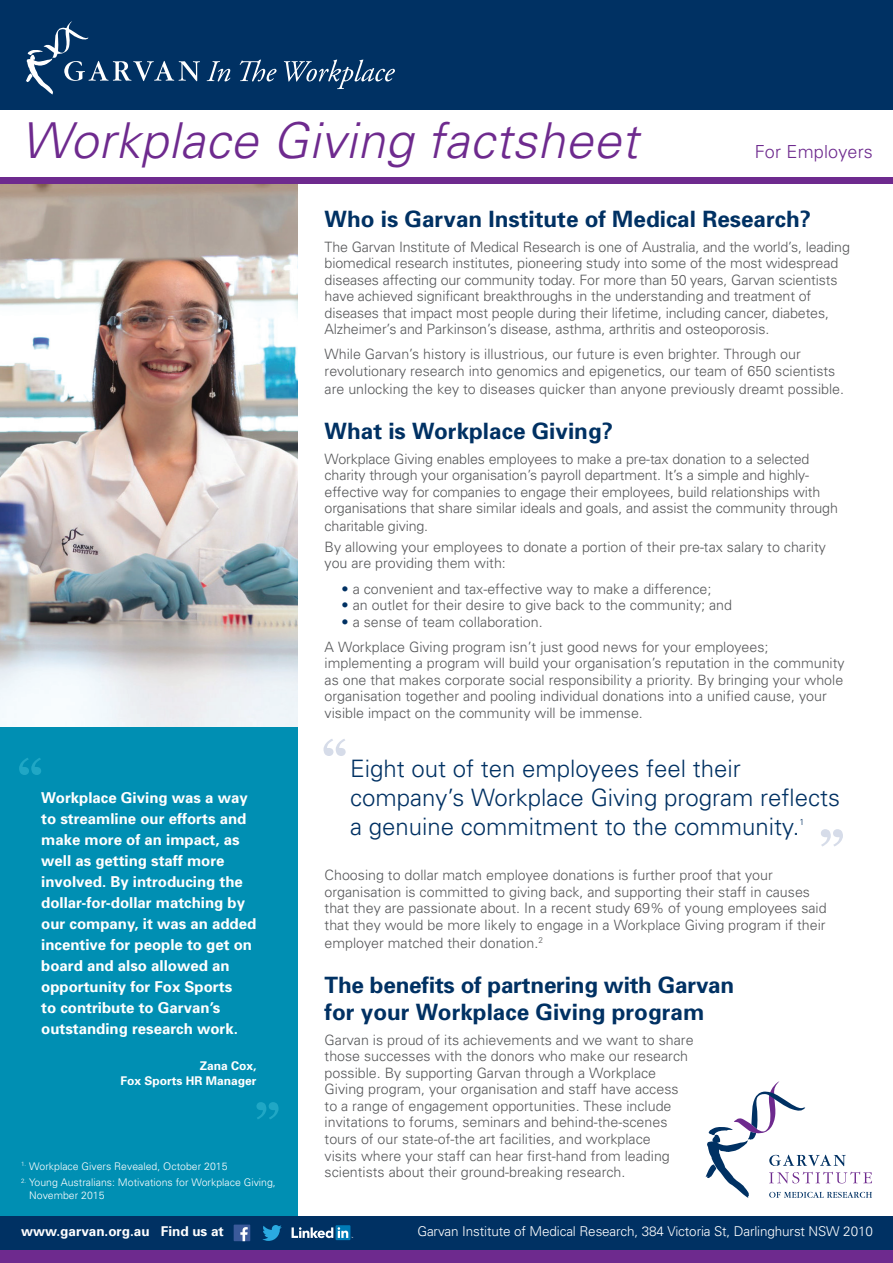
<style>
.page{position:relative;width:893px;height:1263px;background:#fff}
.page>*{position:absolute;margin:0;border:0;box-sizing:border-box;transform-origin:0 0}
.t1{font:italic 300 49.5px "Univers";letter-spacing:.01em;color:#6e2a8e}
.t2{font:300 24px/28.8px "Univers";color:#003163}
.t3{font:700 22.5px/27px "Univers";color:#003163}
.t4{font:300 18px "Univers";letter-spacing:.01em;color:#6e2a8e}
.t5{font:700 15px/21px "Univers";color:#fff}
.t6{font:300 14.25px/16.5px "Univers";color:#57585a}
.t7{font:300 13.5px "Univers";letter-spacing:-.01em;color:#fff}
.t8{font:700 13.5px "Univers";color:#fff}
.t9{font:700 12px/15px "Univers";color:#fff;text-align:right}
.t10{font:300 10.5px/12.6px "Univers";color:#fff}
.t11{font:300 8.7px "Univers";color:#003163}
.s1{color:#003163}
</style>
<div class="page">
<div style="left:0;top:1216px;width:893px;height:47px;background:#003163"></div>
<div style="left:0;top:1250px;width:893px;height:13px;background:#6e2a8e"></div>
<div style="left:234px;top:1224px;width:16px;height:17px;background:#3b5a9a"></div>
<svg style="left:240px;top:1227px;width:8px;height:14px"></svg>
<div style="left:336px;top:1225px;width:14px;height:15px;background:#007bb6"></div>
<svg style="left:292px;top:1227px;width:61px;height:11px"></svg>
<svg style="left:262px;top:1225px;width:20px;height:16px"></svg>
<svg style="left:706px;top:1081px;width:166px;height:117px"></svg>
<img style="left:0;top:184px;width:298px;height:544px">
<div style="left:0;top:728px;width:298px;height:488px;background:#008fb3"></div>
<div style="left:0;top:0;width:893px;height:110px;background:#003163"></div>
<svg style="left:26px;top:21px;width:174px;height:73px"></svg>
<svg style="left:207px;top:61px;width:23px;height:20px"></svg>
<svg style="left:240px;top:60px;width:37px;height:21px"></svg>
<svg style="left:284px;top:60px;width:111px;height:29px"></svg>
<svg style="left:323px;top:739px;width:23px;height:17px"></svg>
<svg style="left:821px;top:829px;width:22px;height:17px"></svg>
<svg style="left:19px;top:758px;width:22px;height:17px"></svg>
<svg style="left:256px;top:1102px;width:23px;height:17px"></svg>
<div style="left:0;top:177px;width:893px;height:7px;background:#6e2a8e"></div>
<h1 class="t1" style="left:21px;top:111px;width:618px">Workplace Giving factsheet</h1>
<p class="t4" style="left:755px;top:141px;width:120px">For Employers</p>
<p class="t5" style="left:41px;top:786px;width:217px">Workplace Giving was a way to streamline our efforts and make more of an impact, as well as getting staff more involved. By introducing the dollar-for-dollar matching by our company, it was an added incentive for people to get on board and also allowed an opportunity for Fox Sports<br>to contribute to Garvan’s outstanding research work.</p>
<p class="t9" style="left:120px;top:1058px;width:138px">Zana Cox,<br>Fox Sports HR Manager</p>
<p class="t10" style="left:21px;top:1159px;width:208px"><sup>1.</sup> Workplace Givers Revealed, October 2015</p>
<p class="t10" style="left:29px;top:1176px;width:248px;text-indent:-8px"><sup>2.</sup> Young Australians: Motivations for Workplace Giving,<br>November 2015</p>
<h3 class="t3" style="left:325px;top:204px;width:488px">Who is Garvan Institute of Medical Research?</h3>
<p class="t6" style="left:325px;top:238px;width:527px">The Garvan Institute of Medical Research is one of Australia, and the world’s, leading biomedical research institutes, pioneering study into some of the most widespread diseases affecting our community today. For more than 50 years, Garvan scientists have achieved significant breakthroughs in the understanding and treatment of diseases that impact most people during their lifetime, including cancer, diabetes, Alzheimer’s and Parkinson’s disease, asthma, arthritis and osteoporosis.</p>
<p class="t6" style="left:325px;top:345px;width:512px">While Garvan’s history is illustrious, our future is even brighter. Through our revolutionary research into genomics and epigenetics, our team of 650 scientists</p>
<p class="t6" style="left:325px;top:380px;width:521px">are unlocking the key to diseases quicker than anyone previously dreamt possible.</p>
<h3 class="t3" style="left:325px;top:416px;width:290px">What is Workplace Giving?</h3>
<p class="t6" style="left:325px;top:450px;width:515px">Workplace Giving enables employees to make a pre-tax donation to a selected charity through your organisation’s payroll department. It’s a simple and highly&shy;effective way for companies to engage their employees, build relationships with organisations that share similar ideals and goals, and assist the community through</p>
<p class="t6" style="left:325px;top:515px;width:503px;line-height:20.7px">charitable giving.<br>By allowing your employees to donate a portion of their pre-tax salary to charity</p>
<p class="t6" style="left:325px;top:555px;width:183px">you are providing them with:</p>
<p class="t6" style="left:342px;top:580px;width:371px"><span class="s1">•</span> a convenient and tax-effective way to make a difference;</p>
<p class="t6" style="left:342px;top:596px;width:392px"><span class="s1">•</span> an outlet for their desire to give back to the community; and</p>
<p class="t6" style="left:325px;top:608px;width:445px;line-height:25px;text-indent:17px"><span class="s1">•</span> a sense of team collaboration.<br>A Workplace Giving program isn’t just good news for your employees;</p>
<p class="t6" style="left:325px;top:654px;width:521px">implementing a program will build your organisation’s reputation in the community as one that makes corporate social responsibility a priority. By bringing your whole organisation together and pooling individual donations into a unified cause, your visible impact on the community will be immense.</p>
<h2 class="t2" style="left:350px;top:753px;width:491px">Eight out of ten employees feel their company’s Workplace Giving program reflects a genuine commitment to the community.</h2>
<p class="t11" style="left:800px;top:817px;width:6px">1</p>
<p class="t6" style="left:325px;top:867px;width:504px">Choosing to dollar match employee donations is further proof that your organisation is committed to giving back, and supporting their staff in causes that they are passionate about. In a recent study 69% of young employees said that they would be more likely to engage in a Workplace Giving program if their</p>
<p class="t6" style="left:325px;top:934px;width:220px">employer matched their donation.<sup>2</sup></p>
<h3 class="t3" style="left:325px;top:971px;width:411px">The benefits of partnering with Garvan for your Workplace Giving program</h3>
<p class="t6" style="left:325px;top:1031px;width:371px">Garvan is proud of its achievements and we want to share those successes with the donors who make our research possible. By supporting Garvan through a Workplace Giving program, your organisation and staff have access to a range of engagement opportunities. These include invitations to forums, seminars and behind-the-scenes tours of our state-of-the art facilities, and workplace<br>visits where your staff can hear first-hand from leading scientists about their ground-breaking research.</p>
<p class="t8" style="left:21px;top:1223px;width:204px">www.garvan.org.au Find us at</p>
<p class="t7" style="left:417px;top:1223px;width:457px">Garvan Institute of Medical Research, 384 Victoria St, Darlinghurst NSW 2010</p>
</div>
